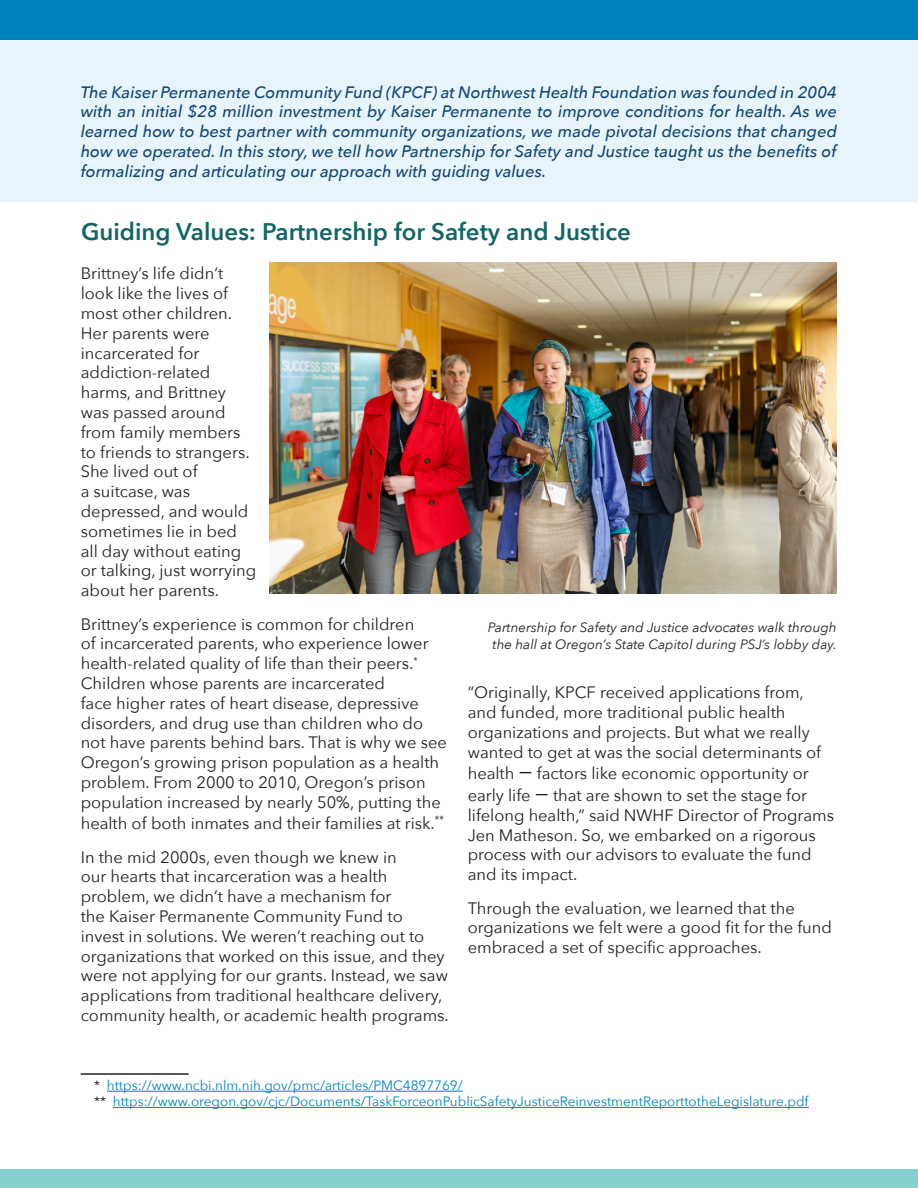
<style>
.page{position:relative;width:918px;height:1188px;background:#fff}
.page>*{position:absolute;margin:0;border:0;box-sizing:border-box;transform-origin:0 0}
.Story_Title{font:600 24px "Avenir Next";color:#116565}
.Story_body_text{font:16.5px/19.8px "Avenir Next";color:#231f20}
.Intro_Text_Stories{font:italic 500 16.5px/19.8px "Avenir Next";color:#114676;text-align:justify}
.Footnote_Style{font:13.5px "Avenir Next";color:#0082bb}
.Story_photo_caption{font:italic 13.5px/16.2px "Avenir Next";color:#231f20;text-align:center}
.s1{font-family:"Roboto";font-size:18px}
.s2{color:#231f20}
</style>
<div class="page">
<div style="left:0;top:40px;width:918px;height:162px;background:#e8f4fb"></div>
<hr style="left:81px;top:1073px;width:108px;height:2px;background:#231f20">
<hr style="left:107px;top:1091px;width:356px;height:1px;background:#0082bb">
<hr style="left:113px;top:1107px;width:696px;height:1px;background:#0082bb">
<img style="left:270px;top:263px;width:567px;height:330px">
<div style="left:0;top:0;width:918px;height:40px;background:#0082bb"></div>
<div style="left:0;top:1169px;width:918px;height:19px;background:#84d0cd"></div>
<p class="Intro_Text_Stories" style="left:81px;top:81px;width:758px">The Kaiser Permanente Community Fund (KPCF) at Northwest Health Foundation was founded in 2004 with an initial $28 million investment by Kaiser Permanente to improve conditions for health. As we learned how to best partner with community organizations, we made pivotal decisions that changed how we operated. In this story, we tell how Partnership for Safety and Justice taught us the benefits of formalizing and articulating our approach with guiding values.</p>
<p class="Story_Title" style="left:81px;top:211px;width:551px">Guiding Values: Partnership for Safety and Justice</p>
<p class="Story_body_text" style="left:81px;top:263px;width:177px">Brittney’s life didn’t look like the lives of most other children.<br>Her parents were incarcerated for addiction-related harms, and Brittney was passed around from family members to friends to strangers.<br>She lived out of<br>a suitcase, was depressed, and would sometimes lie in bed all day without eating or talking, just worrying about her parents.</p>
<p class="Story_body_text" style="left:81px;top:613px;width:368px">Brittney’s experience is common for children<br>of incarcerated parents, who experience lower health-related quality of life than their peers.<sup>* </sup>Children whose parents are incarcerated<br>face higher rates of heart disease, depressive disorders, and drug use than children who do not have parents behind bars. That is why we see Oregon’s growing prison population as a health problem. From 2000 to 2010, Oregon’s prison population increased by nearly 50%, putting the</p>
<p class="Story_body_text" style="left:81px;top:813px;width:365px">health of both inmates and their families at risk.<sup>**</sup></p>
<p class="Story_body_text" style="left:81px;top:846px;width:370px">In the mid 2000s, even though we knew in<br>our hearts that incarceration was a health problem, we didn’t have a mechanism for<br>the Kaiser Permanente Community Fund to invest in solutions. We weren’t reaching out to organizations that worked on this issue, and they were not applying for our grants. Instead, we saw applications from traditional healthcare delivery, community health, or academic health programs.</p>
<p class="Story_photo_caption" style="left:488px;top:619px;width:351px">Partnership for Safety and Justice advocates walk through the hall at Oregon’s State Capitol during PSJ’s lobby day.</p>
<p class="Story_body_text" style="left:468px;top:682px;width:355px">“Originally, KPCF received applications from, and funded, more traditional public health organizations and projects. But what we really wanted to get at was the social determinants of</p>
<p class="Story_body_text" style="left:468px;top:762px;width:342px;line-height:21.6px">health <span class="s1">—</span> factors like economic opportunity or early life <span class="s1">—</span> that are shown to set the stage for</p>
<p class="Story_body_text" style="left:468px;top:805px;width:368px">lifelong health,” said NWHF Director of Programs Jen Matheson. So, we embarked on a rigorous process with our advisors to evaluate the fund and its impact.</p>
<p class="Story_body_text" style="left:468px;top:897px;width:366px">Through the evaluation, we learned that the organizations we felt were a good fit for the fund embraced a set of specific approaches.</p>
<p class="Footnote_Style" style="left:94px;top:1074px;width:370px"><span class="s2">*</span> https://www.ncbi.nlm.nih.gov/pmc/articles/PMC4897769/</p>
<p class="Footnote_Style" style="left:94px;top:1090px;width:716px"><span class="s2">**</span> https://www.oregon.gov/cjc/Documents/TaskForceonPublicSafetyJusticeReinvestmentReporttotheLegislature.pdf</p>
</div>
